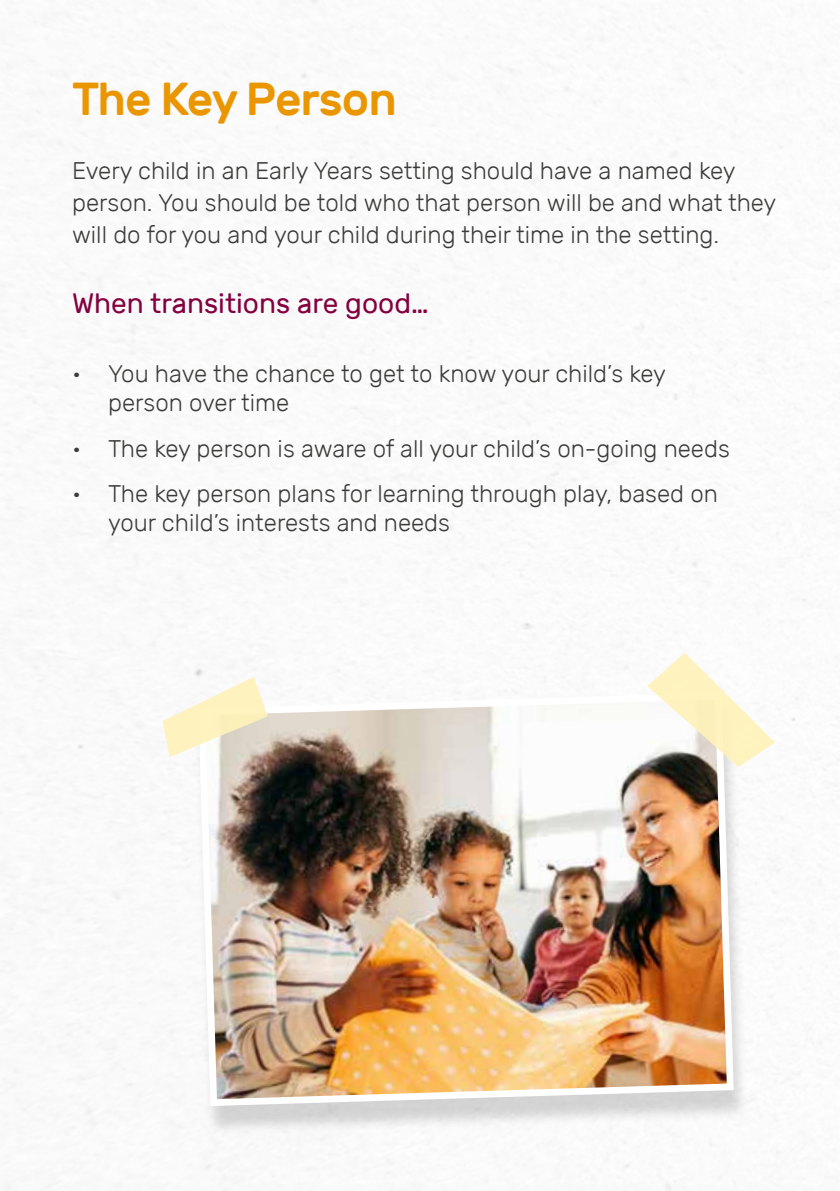
<style>
.page{position:relative;width:840px;height:1191px;background:#fff}
.page>*{position:absolute;margin:0;border:0;box-sizing:border-box;transform-origin:0 0}
.t1{font:500 46px "Rubik";letter-spacing:-.02em;color:#ea9600}
.t2{font:28px "Rubik";color:#84003f}
.t3{font:300 24px/32px "Rubik";color:#3c3c3b}
</style>
<div class="page">
<div style="left:192px;top:702px;width:556px;height:434px;background:#000;opacity:.16"></div>
<img style="left:195px;top:690px;width:541px;height:419px">
<svg style="left:162px;top:677px;width:105px;height:80px"></svg>
<svg style="left:647px;top:652px;width:127px;height:115px"></svg>
<h1 class="t1" style="left:72px;top:73px;width:326px">The Key Person</h1>
<p class="t3" style="left:72px;top:155px;width:705px">Every child in an Early Years setting should have a named key person. You should be told who that person will be and what they will do for you and your child during their time in the setting.</p>
<p class="t2" style="left:72px;top:288px;width:358px">When transitions are good…</p>
<p class="t3" style="left:108px;top:359px;width:559px;line-height:28.8px;text-indent:-36px">• You have the chance to get to know your child’s key person over time</p>
<p class="t3" style="left:72px;top:432px;width:659px">• The key person is aware of all your child’s on-going needs</p>
<p class="t3" style="left:108px;top:480px;width:611px;line-height:28.8px;text-indent:-36px">• The key person plans for learning through play, based on your child’s interests and needs</p>
</div>
